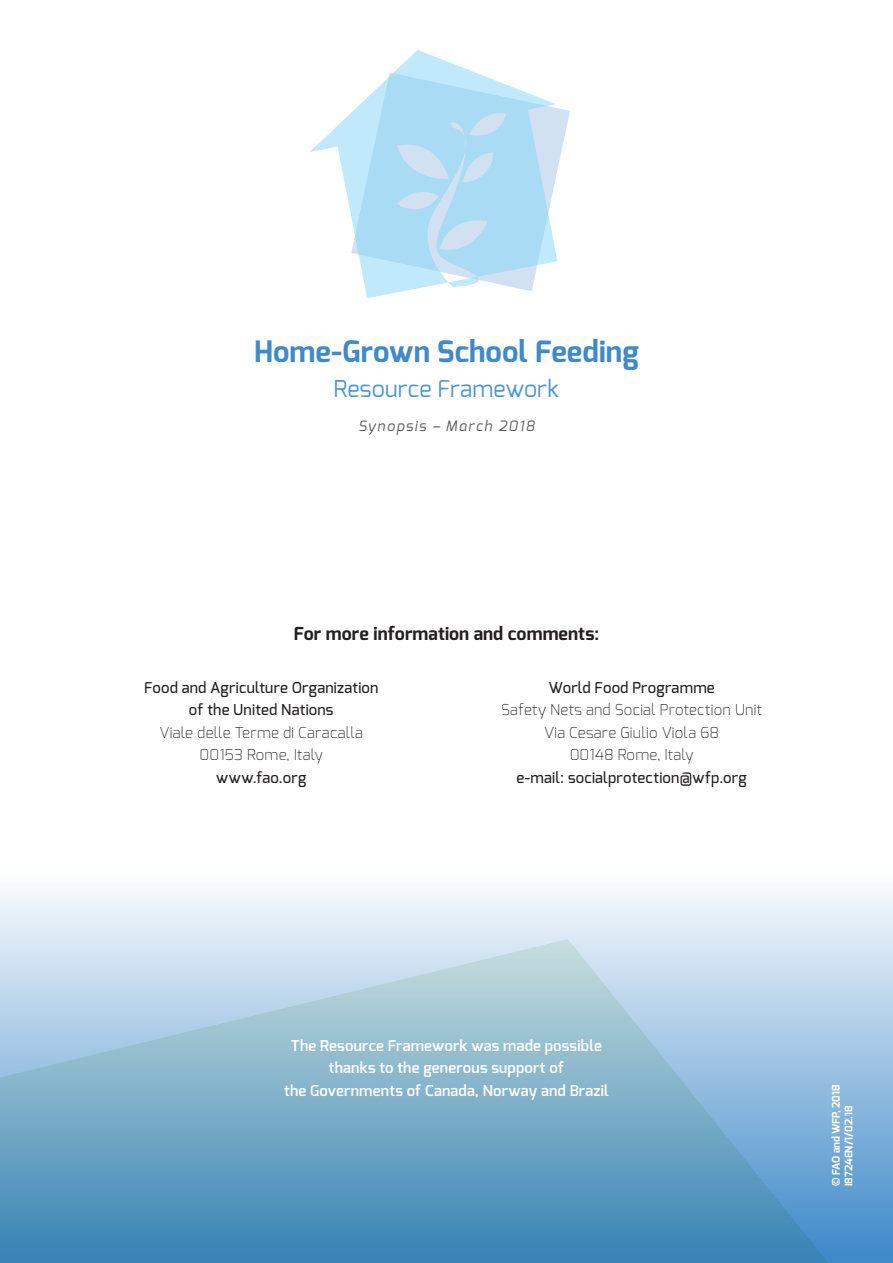
<style>
.page{position:relative;width:893px;height:1263px;background:#fff}
.page>*{position:absolute;margin:0;border:0;box-sizing:border-box;transform-origin:0 0}
.t1{font:700 29.55px "Exo";color:#408ac9}
.t2{font:23.25px "Exo";letter-spacing:.005em;color:#4e96d1}
.t3{font:700 18px "Exo";letter-spacing:.005em;color:#231f20}
.t4{font:200 15px/22.5px "Exo";letter-spacing:.015em;color:#231f20;text-align:center}
.t5{font:500 15px/22.5px "Exo";letter-spacing:.015em;color:#231f20;text-align:center}
.t6{font:600 15px/22.5px "Exo";letter-spacing:.015em;color:#fff;text-align:center}
.t7{font:italic 14.25px "Exo";letter-spacing:.105em;color:#57585a}
.t8{font:700 10.5px/12.6px "Exo";color:#fff}
</style>
<div class="page">
<svg style="left:0;top:888px;width:893px;height:51px;fill:#e8f1f8"></svg>
<svg style="left:557px;top:108px;width:13px;height:153px"></svg>
<svg style="left:310px;top:50px;width:247px;height:248px"></svg>
<svg style="left:0;top:939px;width:893px;height:324px;background:#84b3d0"></svg>
<h1 class="t1" style="left:254px;top:333px;width:386px">Home-Grown School Feeding</h1>
<h2 class="t2" style="left:334px;top:373px;width:227px">Resource Framework</h2>
<p class="t7" style="left:359px;top:417px;width:177px">Synopsis – March 2018</p>
<p class="t3" style="left:294px;top:621px;width:307px">For more information and comments:</p>
<p class="t5" style="left:144px;top:676px;width:236px">Food and Agriculture Organization of the United Nations</p>
<p class="t4" style="left:160px;top:721px;width:205px">Viale delle Terme di Caracalla<br>00153 Rome, Italy</p>
<p class="t5" style="left:216px;top:766px;width:92px">www.fao.org</p>
<p class="t5" style="left:549px;top:676px;width:168px">World Food Programme</p>
<p class="t4" style="left:501px;top:698px;width:263px">Safety Nets and Social Protection Unit<br>Via Cesare Giulio Viola 68<br>00148 Rome, Italy</p>
<p class="t5" style="left:516px;top:766px;width:232px">e-mail: socialprotection@wfp.org</p>
<p class="t6" style="left:284px;top:1034px;width:326px">The Resource Framework was made possible thanks to the generous support of<br>the Governments of Canada, Norway and Brazil</p>
<p class="t8" style="left:830px;top:1186px;width:103px;rotate:-90deg">© FAO and WFP, 2018<br>I8724EN/1/02.18</p>
</div>
